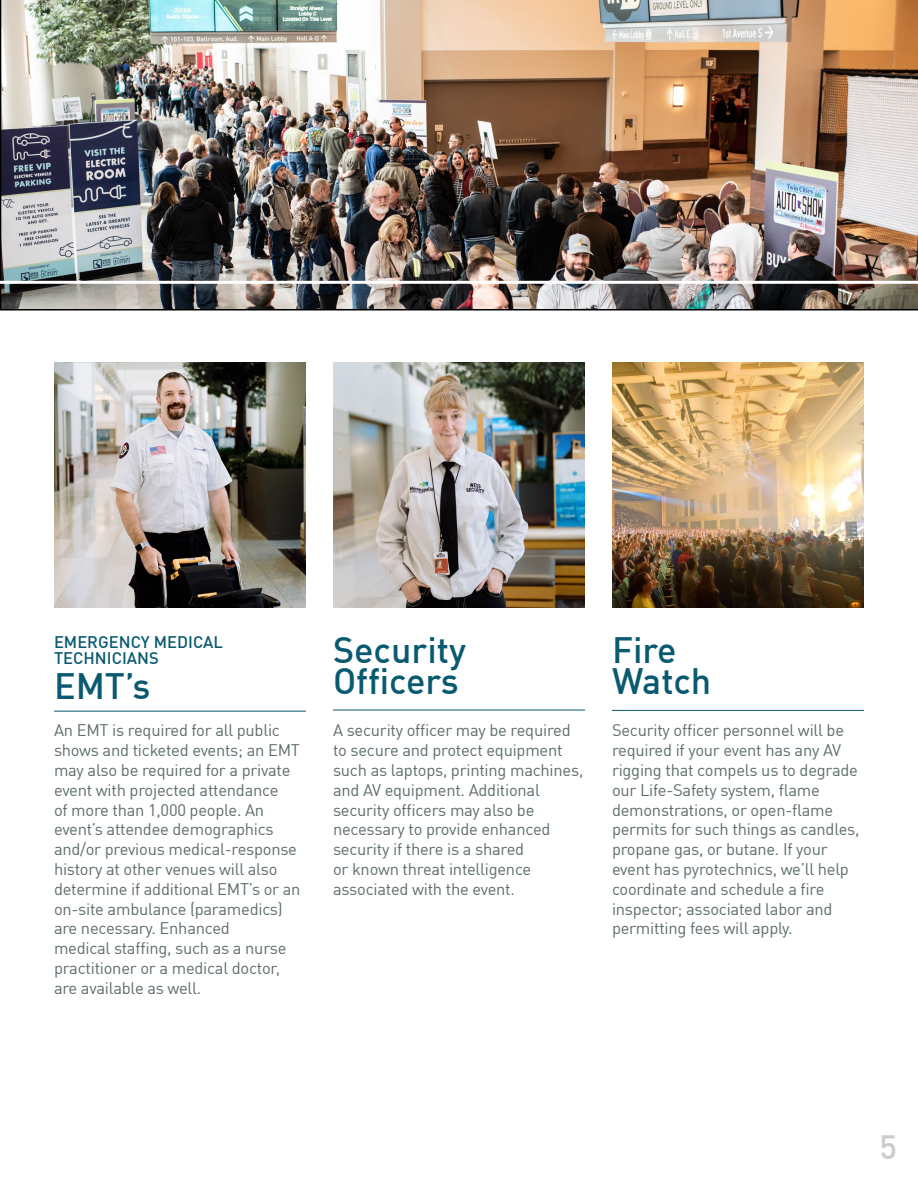
<style>
.page{position:relative;width:918px;height:1188px;background:#fff}
.page>*{position:absolute;margin:0;border:0;box-sizing:border-box;transform-origin:0 0}
.t1{font:500 36px/31.5px "DIN Offc Pro";color:#095a70}
.t2{font:500 33px "DIN Offc Pro";color:#cbccce}
.t3{font:16.5px/19.8px "DIN Offc Pro";letter-spacing:-.015em;color:#5e6e66}
.t4{font:500 16.5px/16.5px "DIN Offc Pro";color:#095a70}
</style>
<div class="page">
<img style="left:0;top:0;width:918px;height:310px">
<hr style="left:333px;top:710px;width:252px;height:1px;background:#095a70">
<img style="left:54px;top:363px;width:252px;height:244px">
<hr style="left:54px;top:711px;width:252px;height:1px;background:#095a70">
<img style="left:612px;top:363px;width:252px;height:244px">
<hr style="left:612px;top:710px;width:252px;height:1px;background:#095a70">
<img style="left:333px;top:363px;width:252px;height:244px">
<hr style="left:0;top:281px;width:918px;height:3px;background:#fff">
<p class="t4" style="left:54px;top:631px;width:171px">EMERGENCY MEDICAL<br>TECHNICIANS</p>
<h1 class="t1" style="left:54px;top:666px;width:98px">EMT’s</h1>
<p class="t3" style="left:54px;top:719px;width:248px">An EMT is required for all public shows and ticketed events; an EMT may also be required for a private event with projected attendance<br>of more than 1,000 people. An event’s attendee demographics and/or previous medical-response history at other venues will also determine if additional EMT’s or an on-site ambulance (paramedics) are necessary. Enhanced<br>medical staffing, such as a nurse practitioner or a medical doctor, are available as well.</p>
<h1 class="t1" style="left:333px;top:629px;width:135px">Security<br>Officers</h1>
<p class="t3" style="left:333px;top:719px;width:252px">A security officer may be required to secure and protect equipment such as laptops, printing machines, and AV equipment. Additional security officers may also be necessary to provide enhanced security if there is a shared<br>or known threat intelligence associated with the event.</p>
<h1 class="t1" style="left:612px;top:629px;width:101px">Fire<br>Watch</h1>
<p class="t3" style="left:612px;top:719px;width:249px">Security officer personnel will be required if your event has any AV rigging that compels us to degrade our Life-Safety system, flame demonstrations, or open-flame permits for such things as candles, propane gas, or butane. If your event has pyrotechnics, we’ll help coordinate and schedule a fire inspector; associated labor and permitting fees will apply.</p>
<h2 class="t2" style="left:879px;top:1121px;width:19px">5</h2>
</div>
